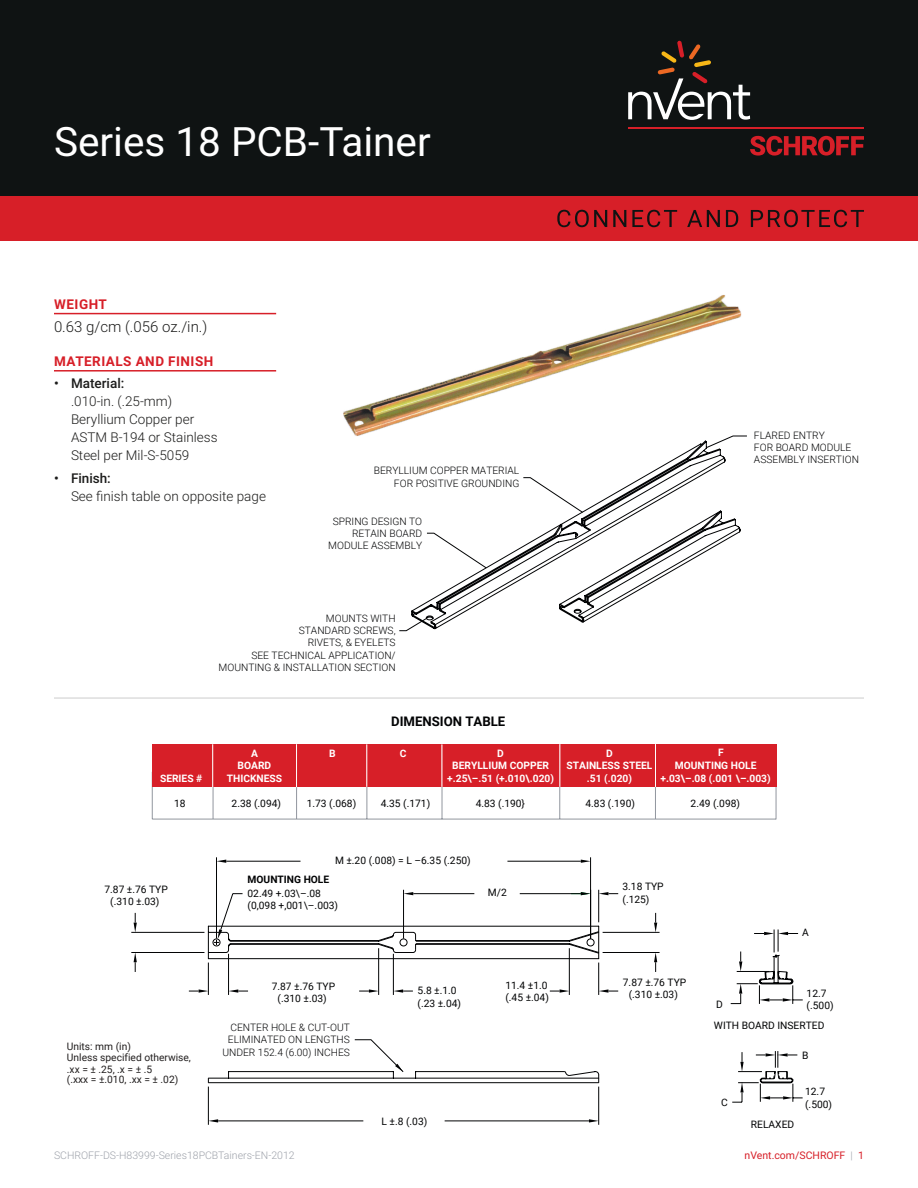
<style>
.page{position:relative;width:918px;height:1188px;background:#fff}
.page>*{position:absolute;margin:0;border:0;box-sizing:border-box;transform-origin:0 0}
.Main_Heading_Roboto{font:40.5px "Roboto";color:#fff}
.BODY_COPY_HEAD{font:300 15px "Roboto";color:#1c1c1b}
.t1{font:300 13.5px/18px "Roboto";color:#1c1c1b}
.Subhead_-_nVent_Data{font:700 13.5px "Roboto";letter-spacing:.035em;color:#d71f28}
.t2{font:700 13.2px "Roboto";color:#020304}
.t3{font:300 10.5px "Roboto";color:#9ea2aa}
.t4{font:10.5px "Roboto";color:#d71f28}
.t5{font:10.2px/12.3px "Roboto";color:#020304}
.t6{font:300 10.2px/12.3px "Roboto";color:#020304;text-align:right}
.t7{font:700 10.2px/12.3px "Roboto";color:#fff;text-align:center}
.t8{font:10.2px/11.2px "Roboto";color:#221f1f}
.s1{font-weight:500}
.s2{font-weight:700}
.s3{font-weight:300;color:#9ea2aa}
</style>
<div class="page">
<div style="left:0;top:0;width:918px;height:196px;background:#0f1313"></div>
<div style="left:0;top:196px;width:918px;height:45px;background:#d71f28"></div>
<svg style="left:557px;top:210px;width:307px;height:17px"></svg>
<svg style="left:750px;top:136px;width:114px;height:20px"></svg>
<hr style="left:628px;top:127px;width:236px;height:2px;background:#d71f28">
<svg style="left:628px;top:41px;width:122px;height:79px"></svg>
<img style="left:343px;top:295px;width:404px;height:141px">
<hr style="left:54px;top:313px;width:222px;height:1px;background:#d71f28">
<hr style="left:54px;top:370px;width:222px;height:2px;background:#d71f28">
<hr style="left:54px;top:698px;width:810px;height:1px;background:#020304">
<svg style="left:411px;top:440px;width:330px;height:190px"></svg>
<svg style="left:523px;top:477px;width:60px;height:36px"></svg>
<svg style="left:427px;top:533px;width:60px;height:35px"></svg>
<svg style="left:399px;top:618px;width:28px;height:13px"></svg>
<svg style="left:706px;top:436px;width:41px;height:12px"></svg>
<svg style="left:589px;top:1119px;width:9px;height:4px"></svg>
<svg style="left:209px;top:1119px;width:9px;height:4px"></svg>
<hr style="left:445px;top:1121px;width:144px;height:1px;background:#020304">
<hr style="left:218px;top:1121px;width:145px;height:1px;background:#020304">
<hr style="left:598px;top:1087px;width:1px;height:38px;background:#020304">
<hr style="left:208px;top:1087px;width:1px;height:38px;background:#020304">
<hr style="left:598px;top:890px;width:1px;height:32px;background:#020304">
<svg style="left:654px;top:913px;width:3px;height:18px"></svg>
<svg style="left:189px;top:989px;width:19px;height:4px"></svg>
<svg style="left:134px;top:953px;width:3px;height:19px"></svg>
<svg style="left:134px;top:913px;width:3px;height:19px"></svg>
<hr style="left:131px;top:952px;width:73px;height:1px;background:#020304">
<hr style="left:131px;top:932px;width:73px;height:1px;background:#020304">
<hr style="left:403px;top:890px;width:1px;height:49px;background:#020304">
<svg style="left:581px;top:860px;width:9px;height:3px"></svg>
<svg style="left:217px;top:860px;width:9px;height:3px"></svg>
<hr style="left:507px;top:861px;width:74px;height:1px;background:#020304">
<hr style="left:226px;top:861px;width:75px;height:1px;background:#020304">
<hr style="left:590px;top:857px;width:1px;height:82px;background:#020304">
<hr style="left:216px;top:857px;width:1px;height:82px;background:#020304">
<svg style="left:207px;top:1054px;width:596px;height:49px"></svg>
<svg style="left:208px;top:952px;width:586px;height:132px"></svg>
<svg style="left:207px;top:892px;width:411px;height:68px"></svg>
<svg style="left:731px;top:930px;width:72px;height:74px"></svg>
<hr style="left:737px;top:971px;width:32px;height:1px;background:#020304">
<hr style="left:152px;top:772px;width:1px;height:47px;background:#91969e">
<hr style="left:776px;top:772px;width:1px;height:47px;background:#91969e">
<hr style="left:152px;top:819px;width:624px;height:1px;background:#91969e">
<hr style="left:213px;top:771px;width:1px;height:48px;background:#91969e">
<hr style="left:296px;top:771px;width:1px;height:48px;background:#91969e">
<hr style="left:367px;top:772px;width:1px;height:47px;background:#91969e">
<hr style="left:442px;top:772px;width:1px;height:47px;background:#91969e">
<hr style="left:559px;top:772px;width:1px;height:47px;background:#91969e">
<hr style="left:655px;top:771px;width:1px;height:48px;background:#91969e">
<div style="left:152px;top:744px;width:624px;height:43px;background:#d71f28"></div>
<hr style="left:212px;top:744px;width:1px;height:43px;background:#fff">
<hr style="left:296px;top:744px;width:1px;height:43px;background:#fff">
<hr style="left:366px;top:744px;width:1px;height:43px;background:#fff">
<hr style="left:442px;top:744px;width:1px;height:43px;background:#fff">
<hr style="left:560px;top:744px;width:1px;height:43px;background:#fff">
<hr style="left:655px;top:744px;width:1px;height:43px;background:#fff">
<p class="Main_Heading_Roboto" style="left:54px;top:113px;width:378px">Series 18 PCB-Tainer</p>
<p class="Subhead_-_nVent_Data" style="left:54px;top:294px;width:54px">WEIGHT</p>
<p class="BODY_COPY_HEAD" style="left:54px;top:316px;width:155px">0.63 g/cm (.056 oz./in.)</p>
<p class="Subhead_-_nVent_Data" style="left:54px;top:352px;width:161px">MATERIALS AND FINISH</p>
<p class="t1" style="left:71px;top:374px;width:148px;text-indent:-17px"><span class="s1">• Material:<br></span>.010-in. (.25-mm)<br>Beryllium Copper per<br>ASTM B-194 or Stainless<br>Steel per Mil-S-5059</p>
<p class="t1" style="left:71px;top:469px;width:196px;text-indent:-17px"><span class="s1">• Finish:<br></span>See finish table on opposite page</p>
<p class="t6" style="left:374px;top:464px;width:147px">BERYLLIUM COPPER MATERIAL<br>FOR POSITIVE GROUNDING</p>
<p class="t6" style="left:328px;top:515px;width:95px">SPRING DESIGN TO<br>RETAIN BOARD<br>MODULE ASSEMBLY</p>
<p class="t6" style="left:219px;top:612px;width:179px">MOUNTS WITH<br>STANDARD SCREWS,<br>RIVETS, &amp; EYELETS<br>SEE TECHNICAL APPLICATION/<br>MOUNTING &amp; INSTALLATION SECTION</p>
<p class="t2" style="left:391px;top:712px;width:116px">DIMENSION TABLE</p>
<p class="t7" style="left:251px;top:747px;width:8px">A</p>
<p class="t7" style="left:329px;top:747px;width:8px">B</p>
<p class="t7" style="left:400px;top:747px;width:8px">C</p>
<p class="t7" style="left:497px;top:747px;width:8px">D</p>
<p class="t7" style="left:606px;top:747px;width:8px">D</p>
<p class="t6" style="left:754px;top:429px;width:106px;text-align:left">FLARED ENTRY<br>FOR BOARD MODULE<br>ASSEMBLY INSERTION</p>
<p class="t7" style="left:718px;top:746px;width:7px">F</p>
<p class="t7" style="left:160px;top:772px;width:44px">SERIES #</p>
<p class="t7" style="left:227px;top:759px;width:57px">BOARD<br>THICKNESS</p>
<p class="t7" style="left:447px;top:759px;width:108px">BERYLLIUM COPPER +.25\–.51 (+.010\.020)</p>
<p class="t7" style="left:567px;top:759px;width:87px">STAINLESS STEEL .51 (.020)</p>
<p class="t7" style="left:661px;top:759px;width:112px">MOUNTING HOLE +.03\–.08 (.001 \–.003)</p>
<p class="t5" style="left:174px;top:797px;width:13px">18</p>
<p class="t5" style="left:232px;top:797px;width:51px">2.38 (.094)</p>
<p class="t5" style="left:307px;top:797px;width:51px">1.73 (.068)</p>
<p class="t5" style="left:381px;top:797px;width:51px">4.35 (.171)</p>
<p class="t5" style="left:476px;top:797px;width:51px">4.83 (.190}</p>
<p class="t5" style="left:585px;top:797px;width:51px">4.83 (.190)</p>
<p class="t5" style="left:691px;top:797px;width:51px">2.49 (.098)</p>
<p class="t5" style="left:104px;top:883px;width:65px;text-align:center">7.87 ±.76 TYP (.310 ±.03)</p>
<p class="t8" style="left:67px;top:1040px;width:126px">Units: mm (in)<br>Unless specified otherwise, .xx = ± .25, .x = ± .5</p>
<p class="t8" style="left:67px;top:1073px;width:113px">(.xxx = ±.010, .xx = ± .02)</p>
<p class="t5" style="left:335px;top:854px;width:137px">M ±.20 (.008) = L –6.35 (.250)</p>
<p class="t5" style="left:248px;top:872px;width:83px;line-height:13.5px"><span class="s2">MOUNTING HOLE<br></span>02.49 +.03\–.08</p>
<p class="t5" style="left:248px;top:899px;width:92px">(0,098 +,001\–.003)</p>
<p class="t5" style="left:488px;top:886px;width:20px">M/2</p>
<p class="t5" style="left:623px;top:880px;width:43px">3.18 TYP (.125)</p>
<p class="t5" style="left:802px;top:926px;width:8px">A</p>
<p class="t5" style="left:272px;top:979px;width:65px;text-align:center">7.87 ±.76 TYP (.310 ±.03)</p>
<p class="t6" style="left:222px;top:1021px;width:129px">CENTER HOLE &amp; CUT-OUT<br>ELIMINATED ON LENGTHS<br>UNDER 152.4 (6.00) INCHES</p>
<p class="t5" style="left:418px;top:984px;width:45px">5.8 ±.1.0 (.23 ±.04)</p>
<p class="t5" style="left:505px;top:979px;width:45px">11.4 ±1.0 (.45 ±.04)</p>
<p class="t5" style="left:382px;top:1115px;width:47px">L ±.8 (.03)</p>
<p class="t5" style="left:623px;top:976px;width:65px;text-align:center">7.87 ±.76 TYP (.310 ±.03)</p>
<p class="t5" style="left:807px;top:986px;width:29px">12.7 (.500)</p>
<p class="t5" style="left:714px;top:993px;width:112px;line-height:21.1px">D<br>WITH BOARD INSERTED</p>
<p class="t5" style="left:802px;top:1049px;width:8px">B</p>
<p class="t5" style="left:721px;top:1095px;width:8px">C</p>
<p class="t5" style="left:805px;top:1085px;width:29px">12.7 (.500)</p>
<p class="t5" style="left:751px;top:1118px;width:45px">RELAXED</p>
<p class="t3" style="left:54px;top:1148px;width:242px">SCHROFF-DS-H83999-Series18PCBTainers-EN-2012</p>
<p class="t4" style="left:745px;top:1148px;width:121px">nVent.com/SCHROFF <span class="s3">|</span> 1</p>
</div>
